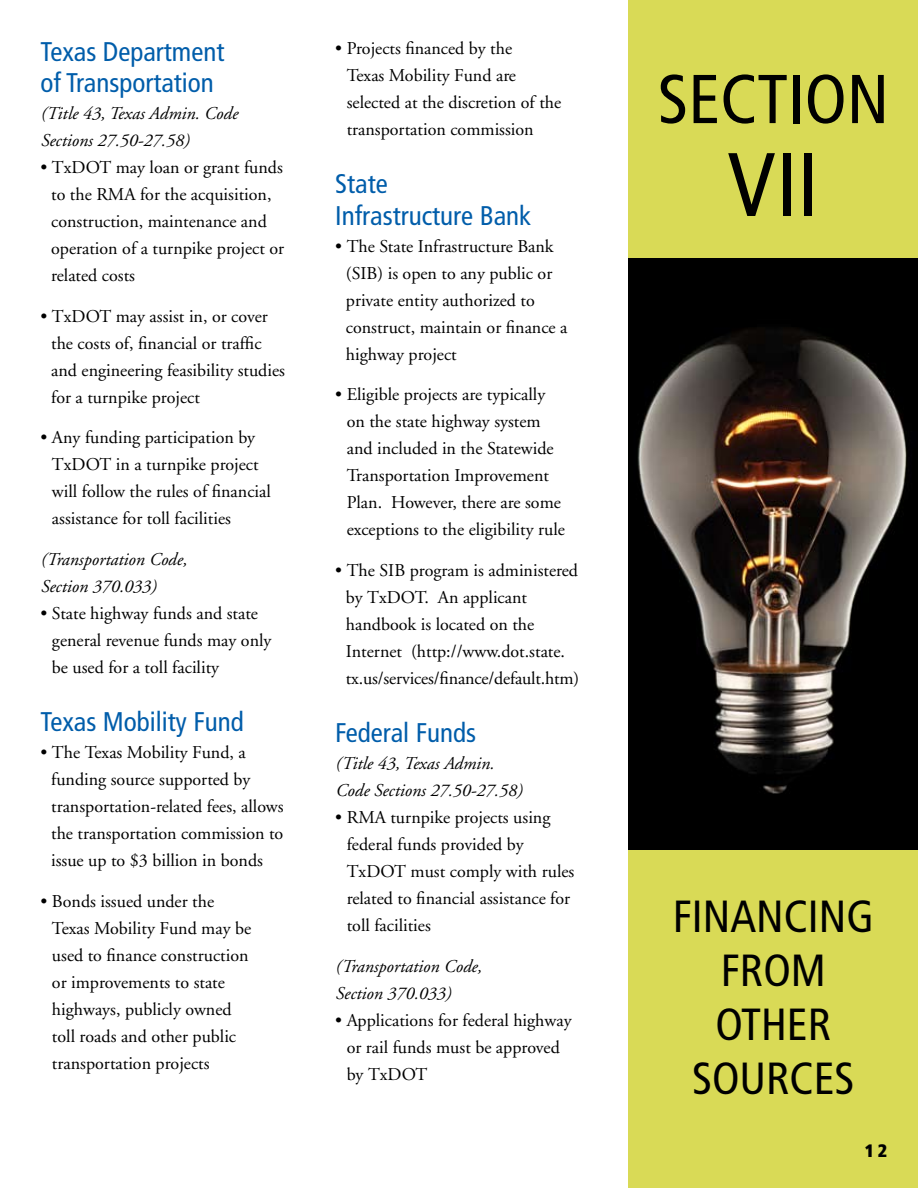
<style>
.page{position:relative;width:918px;height:1188px;background:#fff}
.page>*{position:absolute;margin:0;border:0;box-sizing:border-box;transform-origin:0 0}
.t1{font:condensed 90px "Frutiger";color:#000}
.t2{font:condensed 69px "Frutiger";color:#000}
.t3{font:condensed 45px/54px "Frutiger";color:#000;text-align:center}
.t4{font:condensed 27px/31.5px "Frutiger";color:#005daa}
.t5{font:18px/27px "Adobe Garamond";color:#000}
.t6{font:italic 18px/27px "Adobe Garamond";color:#000}
.t7{font:900 condensed 18px "Frutiger";color:#000}
</style>
<div class="page">
<div style="left:629px;top:0;width:289px;height:1188px;background:#d9da56"></div>
<img style="left:629px;top:258px;width:289px;height:592px">
<h3 class="t4" style="left:40px;top:36px;width:185px">Texas Department of Transportation</h3>
<p class="t6" style="left:40px;top:101px;width:199px">(Title 43, Texas Admin. Code<br>Sections 27.50-27.58)</p>
<p class="t5" style="left:51px;top:155px;width:235px;text-indent:-11px">• TxDOT may loan or grant funds to the RMA for the acquisition, construction, maintenance and operation of a turnpike project or related costs</p>
<p class="t5" style="left:51px;top:303px;width:235px;text-indent:-11px">• TxDOT may assist in, or cover the costs of, financial or traffic and engineering feasibility studies for a turnpike project</p>
<p class="t5" style="left:52px;top:425px;width:220px;text-indent:-11px">• Any funding participation by<br>TxDOT in a turnpike project will follow the rules of financial assistance for toll facilities</p>
<p class="t6" style="left:40px;top:546px;width:148px">(Transportation Code,<br>Section 370.033)</p>
<p class="t5" style="left:52px;top:600px;width:221px;text-indent:-11px">• State highway funds and state general revenue funds may only be used for a toll facility</p>
<h3 class="t4" style="left:40px;top:706px;width:205px">Texas Mobility Fund</h3>
<p class="t5" style="left:51px;top:740px;width:234px;text-indent:-11px">• The Texas Mobility Fund, a funding source supported by transportation-related fees, allows the transportation commission to issue up to $3 billion in bonds</p>
<p class="t5" style="left:52px;top:888px;width:201px;text-indent:-11px">• Bonds issued under the<br>Texas Mobility Fund may be used to finance construction or improvements to state highways, publicly owned toll roads and other public transportation projects</p>
<p class="t5" style="left:347px;top:35px;width:216px;text-indent:-11px">• Projects financed by the<br>Texas Mobility Fund are selected at the discretion of the transportation commission</p>
<h3 class="t4" style="left:335px;top:168px;width:198px">State<br>Infrastructure Bank</h3>
<p class="t5" style="left:346px;top:233px;width:223px;text-indent:-11px">• The State Infrastructure Bank (SIB) is open to any public or private entity authorized to construct, maintain or finance a highway project</p>
<p class="t5" style="left:347px;top:381px;width:220px;text-indent:-11px">• Eligible projects are typically on the state highway system and included in the Statewide<br>Transportation Improvement<br>Plan. However, there are some exceptions to the eligibility rule</p>
<p class="t5" style="left:346px;top:557px;width:235px;text-indent:-11px">• The SIB program is administered by TxDOT. An applicant handbook is located on the<br>Internet (http://www.dot.state. tx.us/services/finance/default.htm)</p>
<h3 class="t4" style="left:335px;top:717px;width:142px">Federal Funds</h3>
<p class="t6" style="left:335px;top:751px;width:188px">(Title 43, Texas Admin.<br>Code Sections 27.50-27.58)</p>
<p class="t5" style="left:347px;top:804px;width:229px;text-indent:-11px">• RMA turnpike projects using federal funds provided by<br>TxDOT must comply with rules related to financial assistance for toll facilities</p>
<p class="t6" style="left:335px;top:953px;width:148px">(Transportation Code,<br>Section 370.033)</p>
<p class="t5" style="left:347px;top:1007px;width:226px;text-indent:-11px">• Applications for federal highway or rail funds must be approved by TxDOT</p>
<h2 class="t2" style="left:658px;top:59px;width:233px">section</h2>
<h1 class="t1" style="left:727px;top:132px;width:65px">VII</h1>
<h3 class="t3" style="left:673px;top:890px;width:203px">financing from other<br>Sources</h3>
<p class="t7" style="left:865px;top:1140px;width:24px">12</p>
</div>
